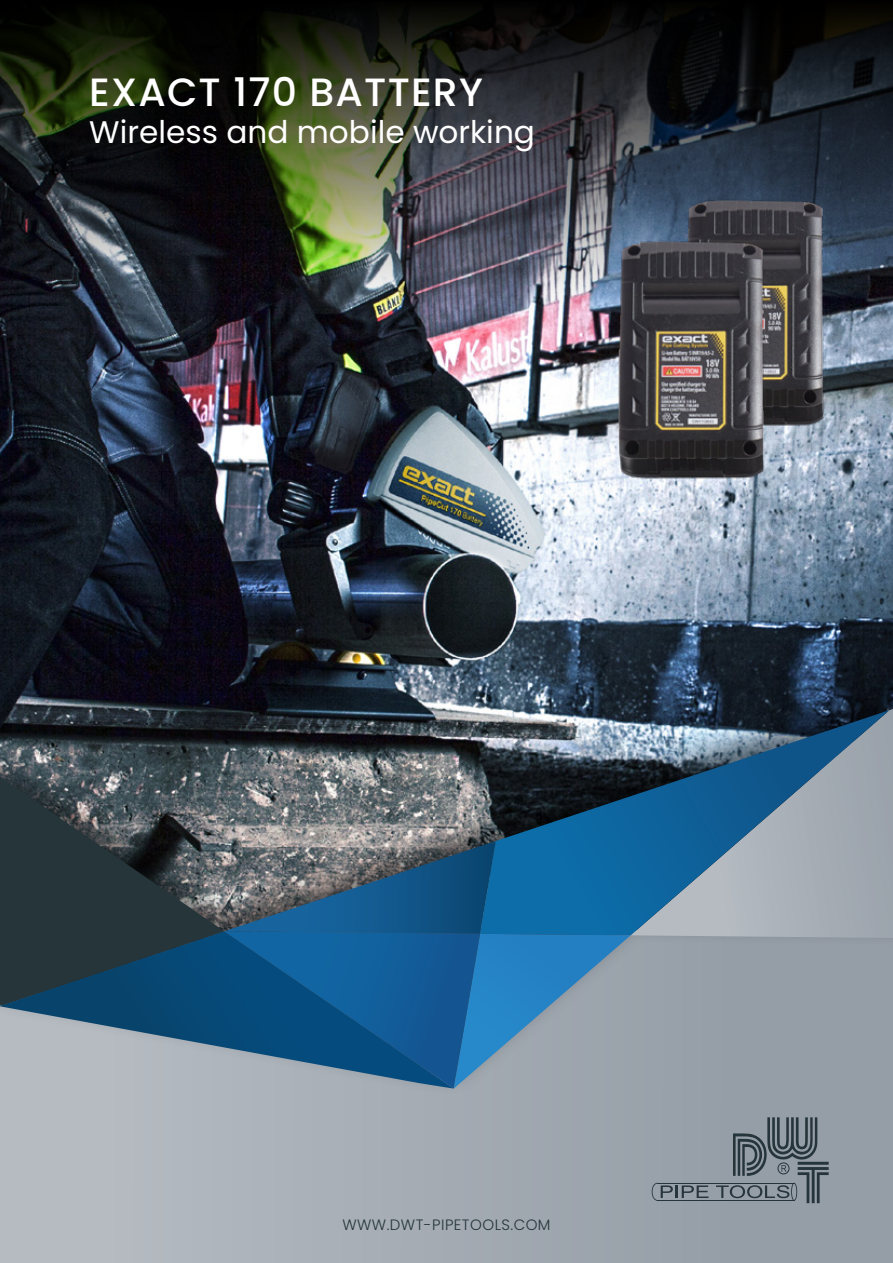
<style>
.page{position:relative;width:893px;height:1263px;background:#fff}
.page>*{position:absolute;margin:0;border:0;box-sizing:border-box;transform-origin:0 0}
.t1{font:500 39.45px "Poppins";letter-spacing:.03em;color:#fff}
.t2{font:31.2px "Poppins";color:#fff}
.t3{font:300 15px "Poppins";letter-spacing:.03em;color:#253539}
</style>
<div class="page">
<img style="left:0;top:330px;width:893px;height:332px">
<img style="left:0;top:0;width:893px;height:330px">
<svg style="left:0;top:1096px;width:893px;height:167px;background:#a5acb3"></svg>
<div style="left:0;top:662px;width:893px;height:434px;background:#000;opacity:.51"></div>
<svg style="left:631px;top:709px;width:262px;height:229px;background:#8b939d"></svg>
<div style="left:0;top:1006px;width:47px;height:82px;background:#b5bbc1"></div>
<svg style="left:480px;top:710px;width:409px;height:225px;background:#607b90"></svg>
<svg style="left:47px;top:809px;width:584px;height:279px;background:#437498"></svg>
<svg style="left:0;top:777px;width:224px;height:229px;background:#2f424b"></svg>
<img style="left:110px;top:931px;width:114px;height:38px">
<hr style="left:657px;top:1183px;width:137px;height:1px;background:#253539">
<hr style="left:657px;top:1200px;width:137px;height:1px;background:#253539">
<svg style="left:716px;top:1117px;width:113px;height:86px;background:#757f87"></svg>
<svg style="left:652px;top:1183px;width:56px;height:18px"></svg>
<img style="left:674px;top:193px;width:155px;height:237px">
<img style="left:606px;top:234px;width:164px;height:249px">
<p class="t1" style="left:89px;top:69px;width:395px">EXACT 170 BATTERY</p>
<p class="t2" style="left:89px;top:114px;width:447px">Wireless and mobile working</p>
<p class="t3" style="left:342px;top:1216px;width:210px">WWW.DWT-PIPETOOLS.COM</p>
</div>
